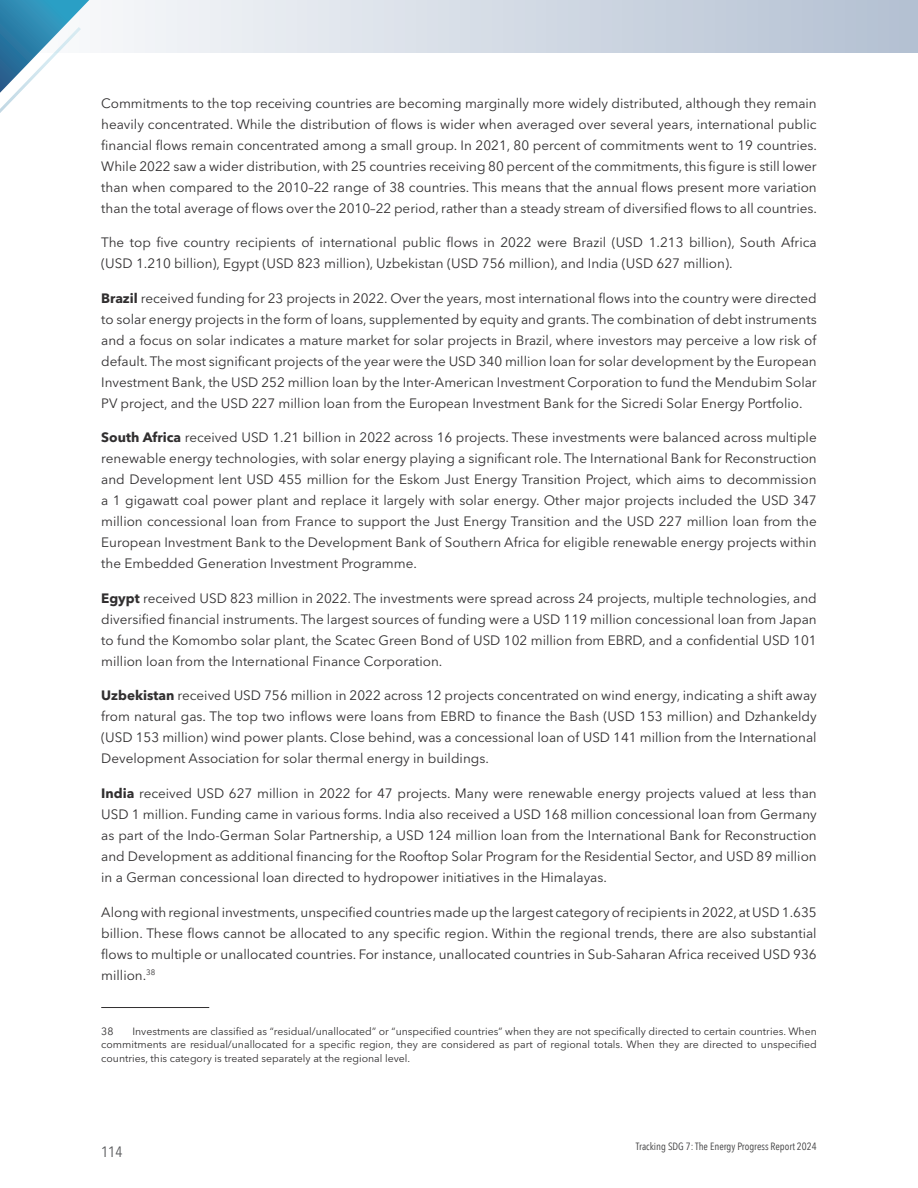
<style>
.page{position:relative;width:918px;height:1188px;background:#fff}
.page>*{position:absolute;margin:0;border:0;box-sizing:border-box;transform-origin:0 0}
.t1{font:15px "Avenir Next Condensed";color:#57585a}
.bodytext{font:13.5px/21px "Avenir Next W1 G";color:#312f30;text-align:justify}
.footnote{font:10.5px/13.5px "Avenir Next W1 G";color:#312f30;text-align:justify}
.t2{font:10.5px "Avenir Next Condensed";color:#3e3e3f}
.s1{font-weight:700}
</style>
<div class="page">
<svg style="left:125px;top:0;width:793px;height:53px;background:#d2dae4"></svg>
<svg style="left:0;top:0;width:125px;height:113px"></svg>
<hr style="left:101px;top:1007px;width:108px;height:1px;background:#312f30">
<p class="bodytext" style="left:101px;top:91px;width:717px">Commitments to the top receiving countries are becoming marginally more widely distributed, although they remain heavily concentrated. While the distribution of flows is wider when averaged over several years, international public financial flows remain concentrated among a small group. In 2021, 80 percent of commitments went to 19 countries.<br>While 2022 saw a wider distribution, with 25 countries receiving 80 percent of the commitments, this figure is still lower than when compared to the 2010–22 range of 38 countries. This means that the annual flows present more variation than the total average of flows over the 2010–22 period, rather than a steady stream of diversified flows to all countries.</p>
<p class="bodytext" style="left:101px;top:231px;width:717px">The top five country recipients of international public flows in 2022 were Brazil (USD 1.213 billion), South Africa (USD 1.210 billion), Egypt (USD 823 million), Uzbekistan (USD 756 million), and India (USD 627 million).</p>
<p class="bodytext" style="left:101px;top:286px;width:717px"><span class="s1">Brazil</span> received funding for 23 projects in 2022. Over the years, most international flows into the country were directed to solar energy projects in the form of loans, supplemented by equity and grants. The combination of debt instruments and a focus on solar indicates a mature market for solar projects in Brazil, where investors may perceive a low risk of default. The most significant projects of the year were the USD 340 million loan for solar development by the European Investment Bank, the USD 252 million loan by the Inter-American Investment Corporation to fund the Mendubim Solar PV project, and the USD 227 million loan from the European Investment Bank for the Sicredi Solar Energy Portfolio.</p>
<p class="bodytext" style="left:101px;top:426px;width:717px"><span class="s1">South Africa</span> received USD 1.21 billion in 2022 across 16 projects. These investments were balanced across multiple renewable energy technologies, with solar energy playing a significant role. The International Bank for Reconstruction and Development lent USD 455 million for the Eskom Just Energy Transition Project, which aims to decommission a 1 gigawatt coal power plant and replace it largely with solar energy. Other major projects included the USD 347 million concessional loan from France to support the Just Energy Transition and the USD 227 million loan from the European Investment Bank to the Development Bank of Southern Africa for eligible renewable energy projects within the Embedded Generation Investment Programme.</p>
<p class="bodytext" style="left:101px;top:586px;width:717px"><span class="s1">Egypt</span> received USD 823 million in 2022. The investments were spread across 24 projects, multiple technologies, and diversified financial instruments. The largest sources of funding were a USD 119 million concessional loan from Japan to fund the Komombo solar plant, the Scatec Green Bond of USD 102 million from EBRD, and a confidential USD 101 million loan from the International Finance Corporation.</p>
<p class="bodytext" style="left:101px;top:684px;width:717px"><span class="s1">Uzbekistan</span> received USD 756 million in 2022 across 12 projects concentrated on wind energy, indicating a shift away from natural gas. The top two inflows were loans from EBRD to finance the Bash (USD 153 million) and Dzhankeldy (USD 153 million) wind power plants. Close behind, was a concessional loan of USD 141 million from the International Development Association for solar thermal energy in buildings.</p>
<p class="bodytext" style="left:101px;top:782px;width:717px"><span class="s1">India</span> received USD 627 million in 2022 for 47 projects. Many were renewable energy projects valued at less than USD 1 million. Funding came in various forms. India also received a USD 168 million concessional loan from Germany as part of the Indo-German Solar Partnership, a USD 124 million loan from the International Bank for Reconstruction and Development as additional financing for the Rooftop Solar Program for the Residential Sector, and USD 89 million in a German concessional loan directed to hydropower initiatives in the Himalayas.</p>
<p class="bodytext" style="left:101px;top:900px;width:717px">Along with regional investments, unspecified countries made up the largest category of recipients in 2022, at USD 1.635 billion. These flows cannot be allocated to any specific region. Within the regional trends, there are also substantial flows to multiple or unallocated countries. For instance, unallocated countries in Sub-Saharan Africa received USD 936 million.<sup>38</sup></p>
<p class="footnote" style="left:101px;top:1023px;width:717px;text-indent:31px">Investments are classified as “residual/unallocated” or “unspecified countries” when they are not specifically directed to certain countries. When commitments are residual/unallocated for a specific region, they are considered as part of regional totals. When they are directed to unspecified countries, this category is treated separately at the regional level.</p>
<p class="footnote" style="left:101px;top:1023px;width:14px">38</p>
<p class="t1" style="left:101px;top:1139px;width:23px">114</p>
<p class="t2" style="left:636px;top:1138px;width:182px">Tracking SDG 7: The Energy Progress Report 2024</p>
</div>
